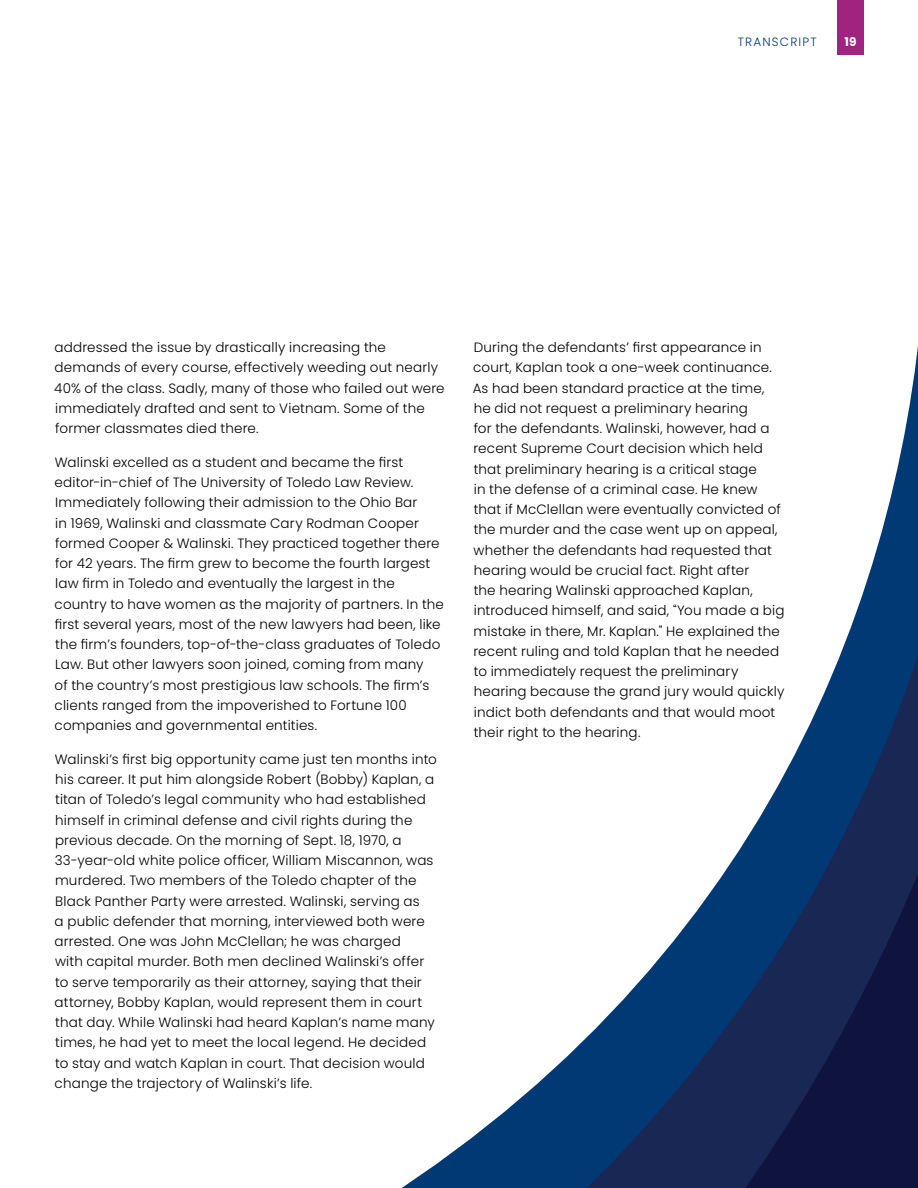
<style>
.page{position:relative;width:918px;height:1188px;background:#fff}
.page>*{position:absolute;margin:0;border:0;box-sizing:border-box;transform-origin:0 0}
.body_copy{font:300 13.5px/20.2px "Poppins";letter-spacing:.015em;color:#000}
.t1{font:300 12px "Poppins";letter-spacing:.1em;color:#003974}
.t2{font:700 12px "Poppins";color:#fff}
</style>
<div class="page">
<div style="left:837px;top:0;width:27px;height:55px;background:#9f237f"></div>
<svg style="left:402px;top:1051px;width:171px;height:137px"></svg>
<svg style="left:573px;top:855px;width:163px;height:333px"></svg>
<svg style="left:736px;top:346px;width:182px;height:842px"></svg>
<p class="t1" style="left:738px;top:34px;width:81px">TRANSCRIPT</p>
<p class="t2" style="left:845px;top:34px;width:13px">19</p>
<p class="body_copy" style="left:54px;top:337px;width:392px">addressed the issue by drastically increasing the demands of every course, effectively weeding out nearly 40% of the class. Sadly, many of those who failed out were immediately drafted and sent to Vietnam. Some of the former classmates died there.</p>
<p class="body_copy" style="left:55px;top:452px;width:391px">Walinski excelled as a student and became the first editor-in-chief of The University of Toledo Law Review.<br>Immediately following their admission to the Ohio Bar<br>in 1969, Walinski and classmate Cary Rodman Cooper formed Cooper &amp; Walinski. They practiced together there for 42 years. The firm grew to become the fourth largest law firm in Toledo and eventually the largest in the country to have women as the majority of partners. In the first several years, most of the new lawyers had been, like the firm’s founders, top-of-the-class graduates of Toledo Law. But other lawyers soon joined, coming from many<br>of the country’s most prestigious law schools. The firm’s clients ranged from the impoverished to Fortune 100 companies and governmental entities.</p>
<p class="body_copy" style="left:55px;top:749px;width:384px">Walinski’s first big opportunity came just ten months into his career. It put him alongside Robert (Bobby) Kaplan, a titan of Toledo’s legal community who had established himself in criminal defense and civil rights during the previous decade. On the morning of Sept. 18, 1970, a 33-year-old white police officer, William Miscannon, was murdered. Two members of the Toledo chapter of the Black Panther Party were arrested. Walinski, serving as<br>a public defender that morning, interviewed both were arrested. One was John McClellan; he was charged<br>with capital murder. Both men declined Walinski’s offer to serve temporarily as their attorney, saying that their attorney, Bobby Kaplan, would represent them in court that day. While Walinski had heard Kaplan’s name many times, he had yet to meet the local legend. He decided to stay and watch Kaplan in court. That decision would change the trajectory of Walinski’s life.</p>
<p class="body_copy" style="left:473px;top:337px;width:313px">During the defendants’ first appearance in court, Kaplan took a one-week continuance.<br>As had been standard practice at the time, he did not request a preliminary hearing<br>for the defendants. Walinski, however, had a recent Supreme Court decision which held that preliminary hearing is a critical stage<br>in the defense of a criminal case. He knew that if McClellan were eventually convicted of the murder and the case went up on appeal, whether the defendants had requested that hearing would be crucial fact. Right after<br>the hearing Walinski approached Kaplan, introduced himself, and said, “You made a big mistake in there, Mr. Kaplan.” He explained the recent ruling and told Kaplan that he needed to immediately request the preliminary hearing because the grand jury would quickly indict both defendants and that would moot their right to the hearing.</p>
</div>
